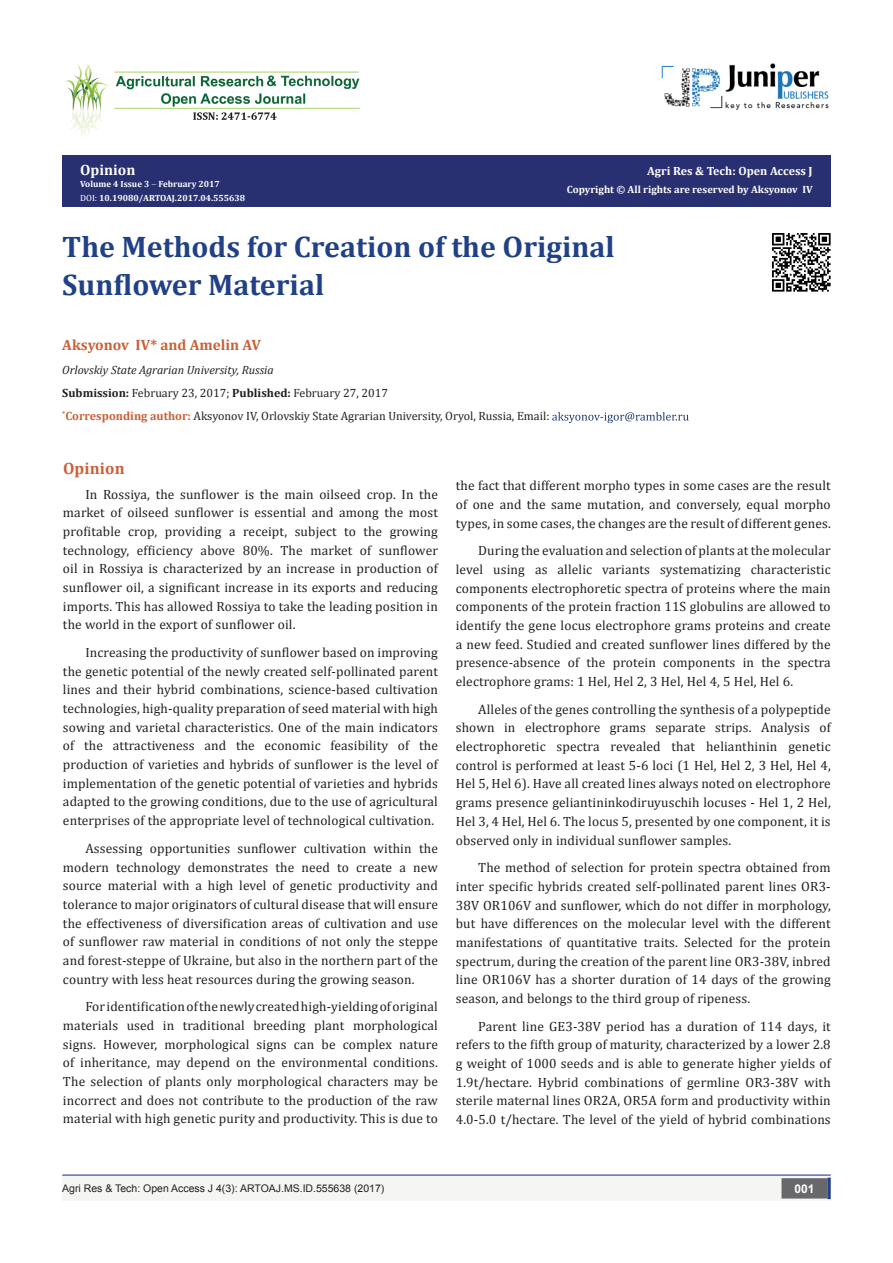
<style>
.page{position:relative;width:893px;height:1263px;background:#fff}
.page>*{position:absolute;margin:0;border:0;box-sizing:border-box;transform-origin:0 0}
.t1{font:700 29.85px/37.3px "Cambria";color:#204186}
.t2{font:700 16.5px "Cambria";letter-spacing:.01em;color:#ca5f37}
.t3{font:700 15px "Cambria";color:#ca6035}
.t4{font:700 15px "Cambria";color:#fffefc}
.t5{font:13.5px/18.8px "Cambria";letter-spacing:.01em;color:#231f20;text-align:justify}
.t6{font:12px/23.4px "Cambria";color:#231f20}
.t7{font:700 12px "Cambria";color:#fffefc}
.t8{font:700 12px "Arial";color:#fff}
.t9{font:10.5px "Arial";color:#231f20}
.t10{font:700 10.5px "Cambria";color:#fffefc}
.t11{font:700 9px/13.8px "Cambria";color:#fff}
.s1{color:#fffefc}
.s2{font-weight:400}
.s3{font-style:italic}
.s4{font-weight:700}
.s5{font-weight:700;color:#ca6035}
</style>
<div class="page">
<svg style="left:552px;top:412px;width:137px;height:11px"></svg>
<div style="left:62px;top:1176px;width:441px;height:25px;background:#f5f5f4"></div>
<div style="left:503px;top:1176px;width:328px;height:25px;background:#f5f5f4"></div>
<div style="left:782px;top:1179px;width:45px;height:19px;background:#68676a"></div>
<div style="left:781px;top:1178px;width:46px;height:20px;border:2px solid #68676a"></div>
<svg style="left:827px;top:1178px;width:4px;height:21px"></svg>
<img style="left:661px;top:63px;width:168px;height:47px">
<img style="left:64px;top:64px;width:296px;height:73px">
<div style="left:62px;top:155px;width:769px;height:52px;background:#283072"></div>
<hr style="left:62px;top:1174px;width:769px;height:2px;background:#253f8e">
<img style="left:772px;top:233px;width:59px;height:59px">
<p class="t4" style="left:80px;top:159px;width:57px">Opinion</p>
<p class="t11" style="left:80px;top:177px;width:166px"><span class="s1">Volume 4 Issue 3 February 2017<br></span><span class="s2">DOI:</span> 10.19080/ARTOAJ.2017.04.555638</p>
<p class="t7" style="left:647px;top:162px;width:167px">Agri Res &amp; Tech: Open Access J</p>
<p class="t10" style="left:567px;top:182px;width:247px">Copyright © All rights are reserved by Aksyonov IV</p>
<h1 class="t1" style="left:62px;top:227px;width:554px">The Меthods for Creation of the Original<br>Sunflower Material</h1>
<p class="t3" style="left:62px;top:335px;width:200px">Aksyonov IV* and Amelin AV</p>
<p class="t6" style="left:62px;top:358px;width:489px"><span class="s3">Orlovskiy State Agrarian University, Russia<br></span><span class="s4">Submission:</span> February 23, 2017; <span class="s4">Published:</span> February 27, 2017<br><sup>*</sup><span class="s5">Corresponding author:</span> Aksyonov IV, Orlovskiy State Agrarian University, Oryol, Russia, Email:</p>
<p class="t2" style="left:63px;top:457px;width:63px">Opinion</p>
<p class="t5" style="left:63px;top:484px;width:376px;text-indent:22px">In Rossiya, the sunflower is the main oilseed crop. In the market of oilseed sunflower is essential and among the most profitable crop, providing a receipt, subject to the growing technology, efficiency above 80%. The market of sunflower oil in Rossiya is characterized by an increase in production of sunflower oil, a significant increase in its exports and reducing imports. This has allowed Rossiya to take the leading position in the world in the export of sunflower oil.</p>
<p class="t5" style="left:63px;top:643px;width:376px;text-indent:22px">Increasing the productivity of sunflower based on improving the genetic potential of the newly created self-pollinated parent lines and their hybrid combinations, science-based cultivation technologies, high-quality preparation of seed material with high sowing and varietal characteristics. One of the main indicators of the attractiveness and the economic feasibility of the production of varieties and hybrids of sunflower is the level of implementation of the genetic potential of varieties and hybrids adapted to the growing conditions, due to the use of agricultural enterprises of the appropriate level of technological cultivation.</p>
<p class="t5" style="left:63px;top:839px;width:376px;text-indent:22px">Assessing opportunities sunflower cultivation within the modern technology demonstrates the need to create a new source material with a high level of genetic productivity and tolerance to major originators of cultural disease that will ensure the effectiveness of diversification areas of cultivation and use of sunflower raw material in conditions of not only the steppe and forest-steppe of Ukraine, but also in the northern part of the country with less heat resources during the growing season.</p>
<p class="t5" style="left:63px;top:997px;width:376px;text-indent:22px">For identification of the newly created high-yielding of original materials used in traditional breeding plant morphological signs. However, morphological signs can be complex nature of inheritance, may depend on the environmental conditions.<br>The selection of plants only morphological characters may be incorrect and does not contribute to the production of the raw material with high genetic purity and productivity. This is due to</p>
<p class="t5" style="left:456px;top:476px;width:376px">the fact that different morpho types in some cases are the result of one and the same mutation, and conversely, equal morpho types, in some cases, the changes are the result of different genes.</p>
<p class="t5" style="left:456px;top:541px;width:376px;text-indent:22px">During the evaluation and selection of plants at the molecular level using as allelic variants systematizing characteristic components electrophoretic spectra of proteins where the main components of the protein fraction 11S globulins are allowed to identify the gene locus electrophore grams proteins and create a new feed. Studied and created sunflower lines differed by the presence-absence of the protein components in the spectra electrophore grams: 1 Hel, Hel 2, 3 Hel, Hel 4, 5 Hel, Hel 6.</p>
<p class="t5" style="left:456px;top:700px;width:376px;text-indent:22px">Alleles of the genes controlling the synthesis of a polypeptide shown in electrophore grams separate strips. Analysis of electrophoretic spectra revealed that helianthinin genetic control is performed at least 5-6 loci (1 Hel, Hel 2, 3 Hel, Hel 4, Hel 5, Hel 6). Have all created lines always noted on electrophore grams presence geliantininkodiruyuschih locuses - Hel 1, 2 Hel, Hel 3, 4 Hel, Hel 6. The locus 5, presented by one component, it is observed only in individual sunflower samples.</p>
<p class="t5" style="left:456px;top:858px;width:376px;text-indent:22px">The method of selection for protein spectra obtained from inter specific hybrids created self-pollinated parent lines OR3- 38V OR106V and sunflower, which do not differ in morphology, but have differences on the molecular level with the different manifestations of quantitative traits. Selected for the protein spectrum, during the creation of the parent line OR3-38V, inbred line OR106V has a shorter duration of 14 days of the growing season, and belongs to the third group of ripeness.</p>
<p class="t5" style="left:456px;top:1016px;width:376px;text-indent:22px">Parent line GE3-38V period has a duration of 114 days, it refers to the fifth group of maturity, characterized by a lower 2.8 g weight of 1000 seeds and is able to generate higher yields of 1.9t/hectare. Hybrid combinations of germline OR3-38V with sterile maternal lines OR2A, OR5A form and productivity within 4.0-5.0 t/hectare. The level of the yield of hybrid combinations</p>
<p class="t9" style="left:62px;top:1182px;width:324px">Agri Res &amp; Tech: Open Access J 4(3): ARTOAJ.MS.ID.555638 (2017)</p>
<p class="t8" style="left:794px;top:1180px;width:22px">001</p>
</div>
